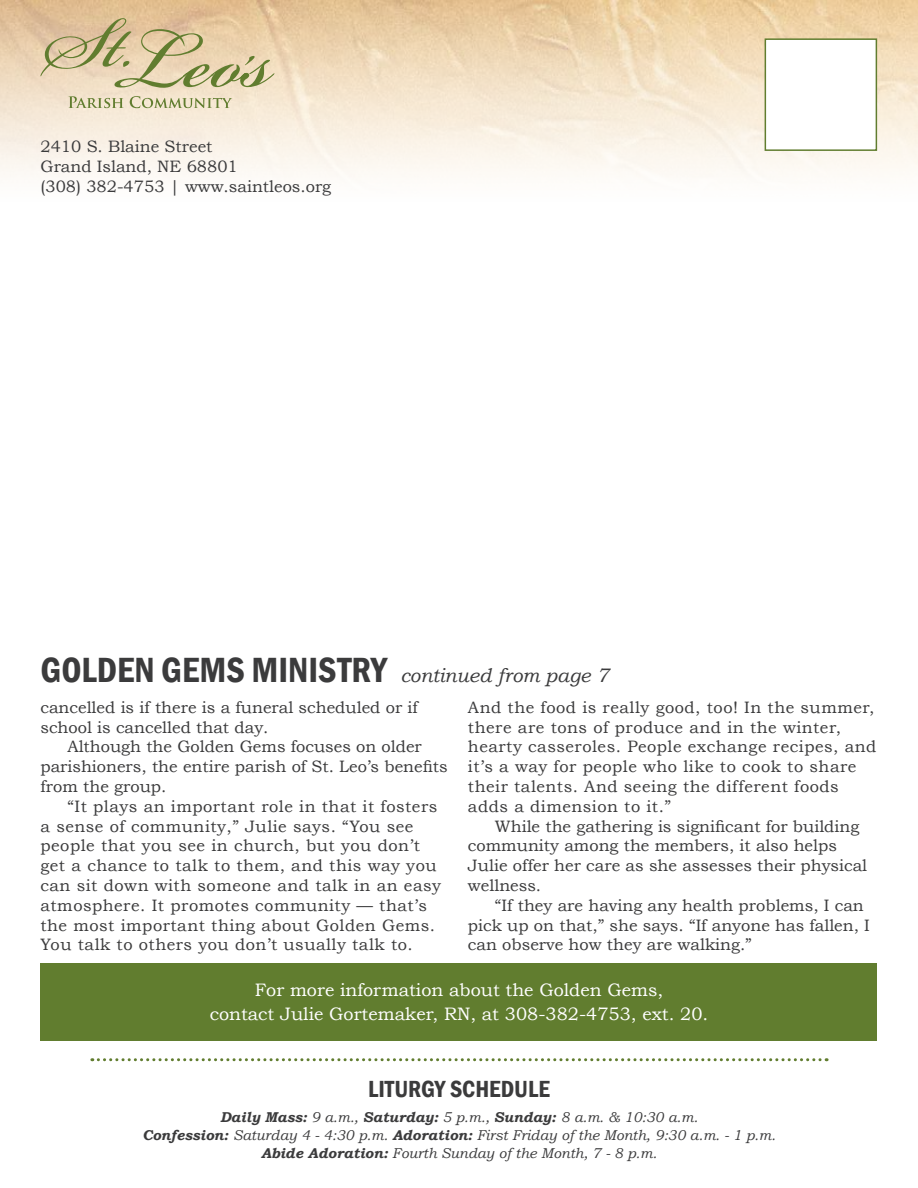
<style>
.page{position:relative;width:918px;height:1188px;background:#fff}
.page>*{position:absolute;margin:0;border:0;box-sizing:border-box;transform-origin:0 0}
.t1{font:600 condensed 36px "Franklin Gothic";color:#3b3b3c}
.t2{font:600 condensed 24px "Franklin Gothic";color:#3b3b3c}
.t3{font:18px/24px "Bookman Old Style";color:#fff;text-align:center}
.t4{font:16.5px/19.8px "Bookman Old Style";letter-spacing:.03em;color:#3b3b3c}
.t5{font:16.5px/19.8px "Bookman Old Style";color:#3b3b3c}
.t6{font:italic 14.25px/18px "Bookman Old Style";color:#3b3b3c;text-align:center}
.s1{font-family:"Bookman Old Style";font-weight:400;font-style:italic;font-stretch:normal;font-size:19.5px}
.s2{font-weight:700}
</style>
<div class="page">
<img style="left:0;top:0;width:918px;height:177px">
<div style="left:765px;top:38px;width:112px;height:113px;background:#fff;border:2px solid #617d2f"></div>
<svg style="left:92px;top:1058px;width:728px;height:3px"></svg>
<svg style="left:68px;top:96px;width:164px;height:12px"></svg>
<svg style="left:40px;top:18px;width:235px;height:70px"></svg>
<div style="left:40px;top:963px;width:838px;height:78px;background:#617d2f"></div>
<p class="t5" style="left:40px;top:137px;width:292px">2410 S. Blaine Street<br>Grand Island, NE 68801<br>(308) 382-4753 | www.saintleos.org</p>
<h1 class="t1" style="left:40px;top:646px;width:570px">GOLDEN GEMS MINISTRY <span class="s1">continued from page 7</span></h1>
<p class="t5" style="left:40px;top:697px;width:379px">cancelled is if there is a funeral scheduled or if school is cancelled that day.</p>
<p class="t5" style="left:40px;top:737px;width:409px;text-indent:27px">Although the Golden Gems focuses on older parishioners, the entire parish of St. Leo’s benefits from the group.</p>
<p class="t4" style="left:40px;top:796px;width:402px;text-indent:27px">“It plays an important role in that it fosters a sense of community,” Julie says. “You see people that you see in church, but you don’t get a chance to talk to them, and this way you can sit down with someone and talk in an easy atmosphere. It promotes community — that’s the most important thing about Golden Gems.<br>You talk to others you don’t usually talk to.</p>
<p class="t4" style="left:468px;top:697px;width:410px">And the food is really good, too! In the summer, there are tons of produce and in the winter, hearty casseroles. People exchange recipes, and it’s a way for people who like to cook to share their talents. And seeing the different foods adds a dimension to it.”</p>
<p class="t5" style="left:468px;top:816px;width:401px;text-indent:27px">While the gathering is significant for building community among the members, it also helps Julie offer her care as she assesses their physical wellness.</p>
<p class="t5" style="left:468px;top:895px;width:403px;text-indent:27px">“If they are having any health problems, I can pick up on that,” she says. “If anyone has fallen, I can observe how they are walking.”</p>
<p class="t3" style="left:210px;top:978px;width:500px">For more information about the Golden Gems,<br>contact Julie Gortemaker, RN, at 308-382-4753, ext. 20.</p>
<h2 class="t2" style="left:368px;top:1073px;width:183px">LITURGY SCHEDULE</h2>
<p class="t6" style="left:142px;top:1107px;width:635px"><span class="s2">Daily Mass:</span> 9 a.m., <span class="s2">Saturday:</span> 5 p.m., <span class="s2">Sunday:</span> 8 a.m. &amp; 10:30 a.m.<br><span class="s2">Confession:</span> Saturday 4 - 4:30 p.m. <span class="s2">Adoration:</span> First Friday of the Month, 9:30 a.m. - 1 p.m.<br><span class="s2">Abide Adoration:</span> Fourth Sunday of the Month, 7 - 8 p.m.</p>
</div>
